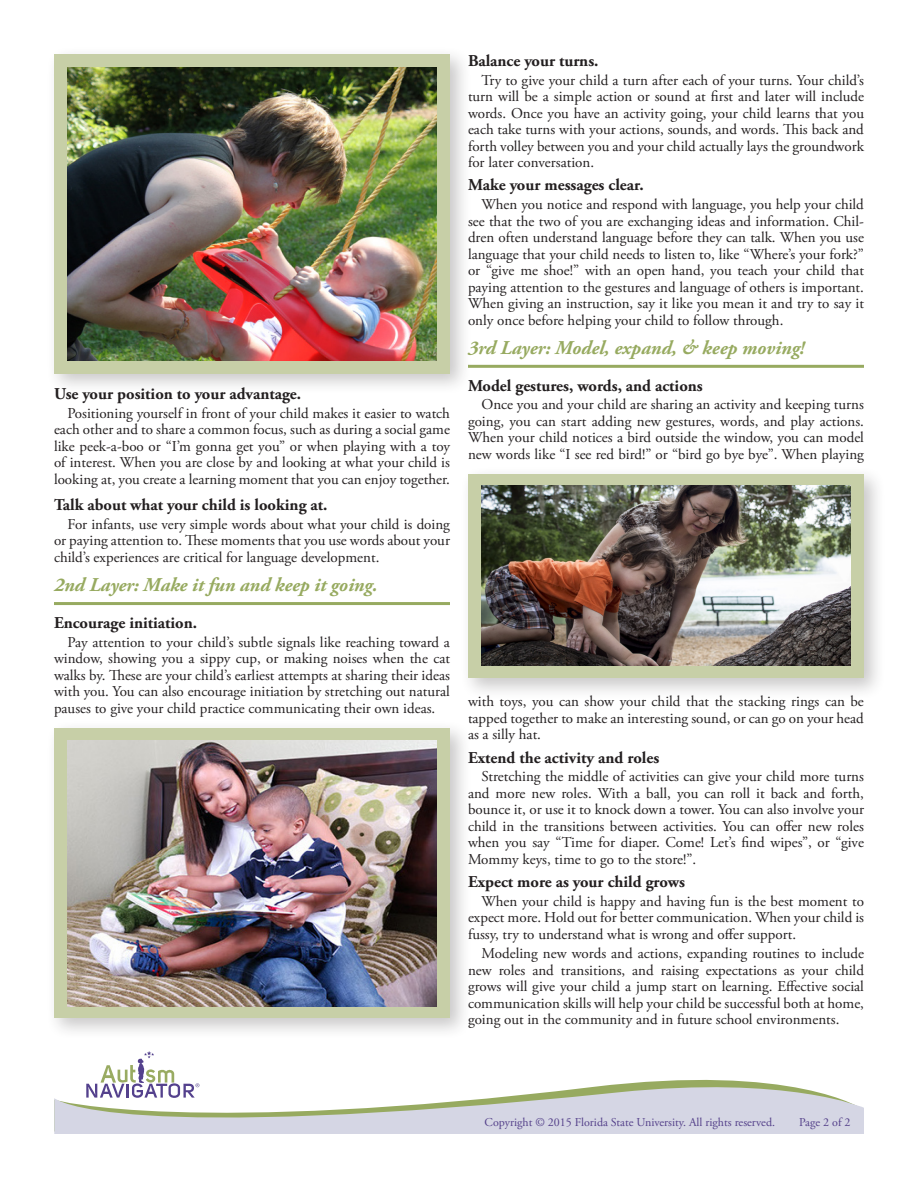
<style>
.page{position:relative;width:918px;height:1188px;background:#fff}
.page>*{position:absolute;margin:0;border:0;box-sizing:border-box;transform-origin:0 0}
.big_head{font:italic 700 19.5px "Adobe Garamond Pro";letter-spacing:-.005em;color:#97aa60}
.t1{font:700 16.5px "Adobe Garamond Pro";color:#231f20}
.text_block{font:15px/16.5px "Adobe Garamond Pro";color:#231f20;text-align:justify}
.text_block-2{font:12px "Adobe Garamond Pro";color:#54408a}
</style>
<div class="page">
<svg style="left:54px;top:1079px;width:810px;height:55px;fill:#d5d6e4"></svg>
<svg style="left:86px;top:1051px;width:113px;height:47px"></svg>
<div style="left:459px;top:465px;width:427px;height:235px;background:#231f20;opacity:.25"></div>
<div style="left:468px;top:474px;width:396px;height:204px;background:#c7cfa7"></div>
<img style="left:482px;top:486px;width:368px;height:180px">
<div style="left:46px;top:45px;width:426px;height:350px;background:#231f20;opacity:.25"></div>
<div style="left:54px;top:54px;width:396px;height:319px;background:#c7cfa7"></div>
<img style="left:68px;top:68px;width:369px;height:293px">
<div style="left:46px;top:720px;width:426px;height:320px;background:#231f20;opacity:.25"></div>
<div style="left:54px;top:729px;width:396px;height:289px;background:#c7cfa7"></div>
<img style="left:68px;top:741px;width:369px;height:266px">
<hr style="left:54px;top:602px;width:396px;height:3px;background:#97aa60">
<hr style="left:468px;top:365px;width:396px;height:3px;background:#97aa60">
<p class="t1" style="left:54px;top:384px;width:249px">Use your position to your advantage.</p>
<p class="text_block" style="left:54px;top:405px;width:398px;text-indent:14px">Positioning yourself in front of your child makes it easier to watch each other and to share a common focus, such as during a social game like peek-a-boo or “I’m gonna get you” or when playing with a toy of interest. When you are close by and looking at what your child is looking at, you create a learning moment that you can enjoy together.</p>
<p class="t1" style="left:54px;top:495px;width:275px">Talk about what your child is looking at.</p>
<p class="text_block" style="left:54px;top:516px;width:398px;text-indent:14px">For infants, use very simple words about what your child is doing or paying attention to. These moments that you use words about your child’s experiences are critical for language development.</p>
<p class="big_head" style="left:54px;top:574px;width:325px">2nd Layer: Make it fun and keep it going.</p>
<p class="t1" style="left:54px;top:613px;width:145px">Encourage initiation.</p>
<p class="text_block" style="left:54px;top:634px;width:398px;text-indent:14px">Pay attention to your child’s subtle signals like reaching toward a window, showing you a sippy cup, or making noises when the cat walks by. These are your child’s earliest attempts at sharing their ideas with you. You can also encourage initiation by stretching out natural pauses to give your child practice communicating their own ideas.</p>
<p class="t1" style="left:468px;top:51px;width:132px">Balance your turns.</p>
<p class="text_block" style="left:468px;top:72px;width:398px;text-indent:14px">Try to give your child a turn after each of your turns. Your child’s turn will be a simple action or sound at first and later will include words. Once you have an activity going, your child learns that you each take turns with your actions, sounds, and words. This back and forth volley between you and your child actually lays the groundwork for later conversation.</p>
<p class="t1" style="left:468px;top:176px;width:177px">Make your messages clear.</p>
<p class="text_block" style="left:468px;top:197px;width:398px;text-indent:14px">When you notice and respond with language, you help your child see that the two of you are exchanging ideas and information. Chil&shy;dren often understand language before they can talk. When you use language that your child needs to listen to, like “Where’s your fork?” or “give me shoe!” with an open hand, you teach your child that paying attention to the gestures and language of others is important.<br>When giving an instruction, say it like you mean it and try to say it only once before helping your child to follow through.</p>
<p class="big_head" style="left:468px;top:337px;width:338px">3rd Layer: Model, expand, &amp; keep moving!</p>
<p class="t1" style="left:468px;top:376px;width:236px">Model gestures, words, and actions</p>
<p class="text_block" style="left:468px;top:397px;width:398px;text-indent:14px">Once you and your child are sharing an activity and keeping turns going, you can start adding new gestures, words, and play actions.<br>When your child notices a bird outside the window, you can model new words like “I see red bird!” or “bird go bye bye”. When playing</p>
<p class="text_block" style="left:468px;top:694px;width:397px">with toys, you can show your child that the stacking rings can be tapped together to make an interesting sound, or can go on your head as a silly hat.</p>
<p class="t1" style="left:468px;top:748px;width:193px">Extend the activity and roles</p>
<p class="text_block" style="left:468px;top:769px;width:398px;text-indent:14px">Stretching the middle of activities can give your child more turns and more new roles. With a ball, you can roll it back and forth, bounce it, or use it to knock down a tower. You can also involve your child in the transitions between activities. You can offer new roles when you say “Time for diaper. Come! Let’s find wipes”, or “give Mommy keys, time to go to the store!”.</p>
<p class="t1" style="left:468px;top:872px;width:218px">Expect more as your child grows</p>
<p class="text_block" style="left:468px;top:893px;width:398px;text-indent:14px">When your child is happy and having fun is the best moment to expect more. Hold out for better communication. When your child is fussy, try to understand what is wrong and offer support.</p>
<p class="text_block" style="left:468px;top:946px;width:398px;text-indent:14px">Modeling new words and actions, expanding routines to include new roles and transitions, and raising expectations as your child grows will give your child a jump start on learning. Effective social communication skills will help your child be successful both at home, going out in the community and in future school environments.</p>
<p class="text_block-2" style="left:485px;top:1115px;width:292px">Copyright © 2015 Florida State University. All rights reserved.</p>
<p class="text_block-2" style="left:799px;top:1115px;width:53px">Page 2 of 2</p>
</div>
